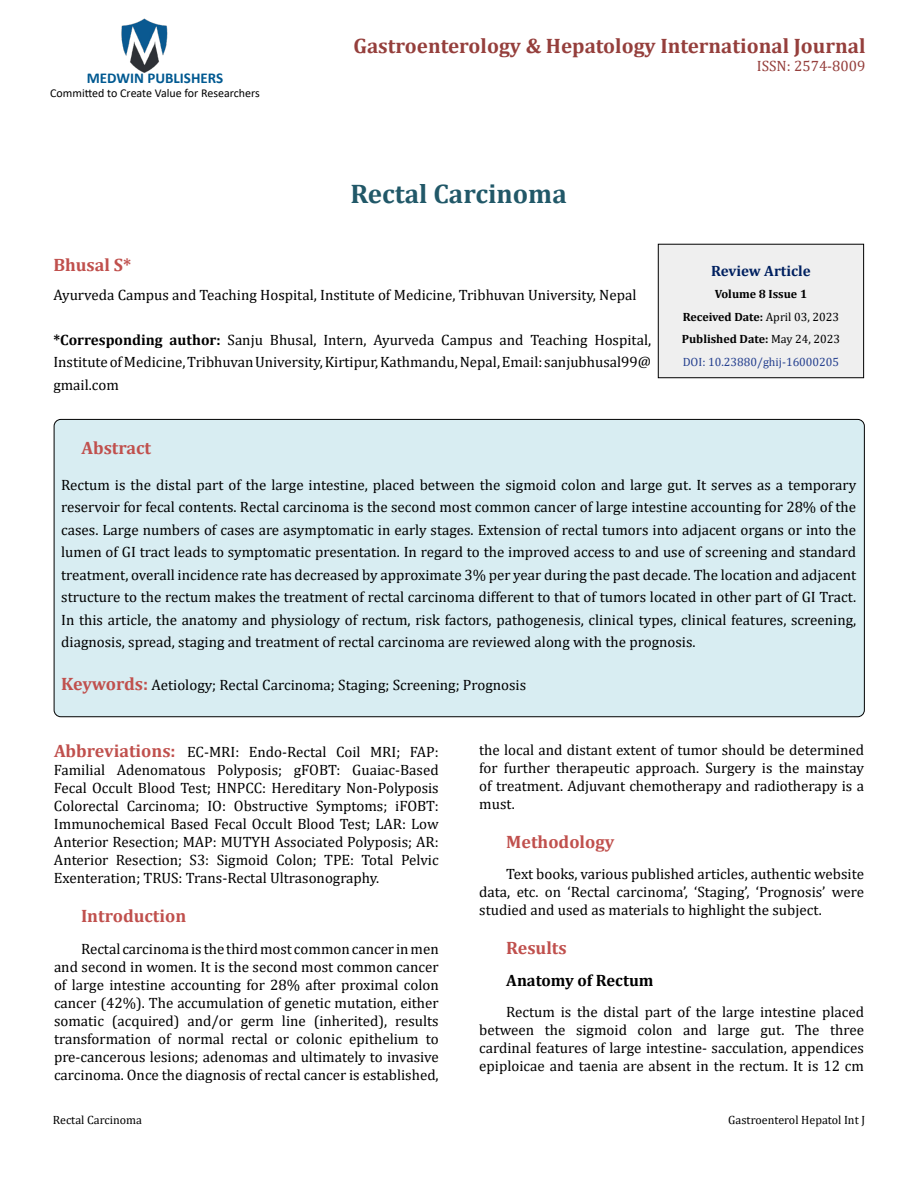
<style>
.page{position:relative;width:918px;height:1188px;background:#fff}
.page>*{position:absolute;margin:0;border:0;box-sizing:border-box;transform-origin:0 0}
.t1{font:700 27px "Cambria";color:#215868}
.t2{font:700 21px "Cambria";color:#953f3c}
.t3{font:700 18px "Cambria";color:#c0504d}
.t4{font:700 16.5px "Cambria";color:#000}
.t5{font:15px/18px "Cambria";color:#000;text-align:justify}
.t6{font:700 15px "Calibri";color:#005991}
.t7{font:15px "Cambria";color:#953f3c}
.t8{font:700 15px "Cambria";color:#002060}
.t9{font:700 12px/22.5px "Cambria";color:#000;text-align:center}
.t10{font:12px "Cambria";color:#000}
.t11{font:12px "Calibri";color:#000}
.s1{font-weight:700}
.s2{font-weight:400}
.s3{font-weight:400;color:#25408f}
.s4{font-weight:700;font-size:18px;color:#c0504d}
</style>
<div class="page">
<img style="left:121px;top:18px;width:47px;height:55px">
<div style="left:658px;top:244px;width:206px;height:134px;background:#efefef"></div>
<div style="left:658px;top:244px;width:206px;height:134px;border:1px solid #000"></div>
<div style="left:54px;top:419px;width:810px;height:298px;background:#d8edf2;border-radius:7px"></div>
<p class="t6" style="left:87px;top:67px;width:138px">MEDWIN PUBLISHERS</p>
<p class="t11" style="left:50px;top:85px;width:211px">Committed to Create Value for Researchers</p>
<h2 class="t2" style="left:353px;top:31px;width:514px">Gastroenterology &amp; Hepatology International Journal</h2>
<p class="t7" style="left:757px;top:57px;width:110px">ISSN: 2574-8009</p>
<h1 class="t1" style="left:351px;top:175px;width:218px">Rectal Carcinoma</h1>
<p class="t3" style="left:53px;top:252px;width:79px">Bhusal S*</p>
<p class="t5" style="left:53px;top:286px;width:585px">Ayurveda Campus and Teaching Hospital, Institute of Medicine, Tribhuvan University, Nepal</p>
<p class="t5" style="left:53px;top:328px;width:599px;line-height:22.5px"><span class="s1">*Corresponding author:</span> Sanju Bhusal, Intern, Ayurveda Campus and Teaching Hospital, Institute of Medicine, Tribhuvan University, Kirtipur, Kathmandu, Nepal, Email: sanjubhusal99@ gmail.com</p>
<p class="t8" style="left:711px;top:260px;width:101px">Review Article</p>
<p class="t9" style="left:682px;top:283px;width:160px">Volume 8 Issue 1<br>Received Date: <span class="s2">April 03, 2023<br></span>Published Date: <span class="s2">May 24, 2023<br></span><span class="s3">DOI: 10.23880/ghij-16000205</span></p>
<p class="t3" style="left:81px;top:435px;width:71px">Abstract</p>
<p class="t5" style="left:61px;top:474px;width:797px;line-height:22.5px">Rectum is the distal part of the large intestine, placed between the sigmoid colon and large gut. It serves as a temporary reservoir for fecal contents. Rectal carcinoma is the second most common cancer of large intestine accounting for 28% of the cases. Large numbers of cases are asymptomatic in early stages. Extension of rectal tumors into adjacent organs or into the lumen of GI tract leads to symptomatic presentation. In regard to the improved access to and use of screening and standard treatment, overall incidence rate has decreased by approximate 3% per year during the past decade. The location and adjacent structure to the rectum makes the treatment of rectal carcinoma different to that of tumors located in other part of GI Tract.<br>In this article, the anatomy and physiology of rectum, risk factors, pathogenesis, clinical types, clinical features, screening, diagnosis, spread, staging and treatment of rectal carcinoma are reviewed along with the prognosis.</p>
<p class="t5" style="left:61px;top:676px;width:467px"><span class="s4">Keywords:</span> Aetiology; Rectal Carcinoma; Staging; Screening; Prognosis</p>
<p class="t5" style="left:54px;top:743px;width:386px"><span class="s4">Abbreviations:</span> EC-MRI: Endo-Rectal Coil MRI; FAP:<br>Familial Adenomatous Polyposis; gFOBT: Guaiac-Based Fecal Occult Blood Test; HNPCC: Hereditary Non-Polyposis Colorectal Carcinoma; IO: Obstructive Symptoms; iFOBT:<br>Immunochemical Based Fecal Occult Blood Test; LAR: Low Anterior Resection; MAP: MUTYH Associated Polyposis; AR:<br>Anterior Resection; S3: Sigmoid Colon; TPE: Total Pelvic Exenteration; TRUS: Trans-Rectal Ultrasonography.</p>
<p class="t3" style="left:81px;top:903px;width:107px">Introduction</p>
<p class="t5" style="left:54px;top:939px;width:386px;text-indent:27px">Rectal carcinoma is the third most common cancer in men and second in women. It is the second most common cancer of large intestine accounting for 28% after proximal colon cancer (42%). The accumulation of genetic mutation, either somatic (acquired) and/or germ line (inherited), results transformation of normal rectal or colonic epithelium to pre-cancerous lesions; adenomas and ultimately to invasive carcinoma. Once the diagnosis of rectal cancer is established,</p>
<p class="t5" style="left:479px;top:741px;width:386px">the local and distant extent of tumor should be determined for further therapeutic approach. Surgery is the mainstay of treatment. Adjuvant chemotherapy and radiotherapy is a must.</p>
<p class="t3" style="left:506px;top:829px;width:110px">Methodology</p>
<p class="t5" style="left:479px;top:865px;width:386px;text-indent:27px">Text books, various published articles, authentic website data, etc. on ‘Rectal carcinoma’, ‘Staging’, ‘Prognosis’ were studied and used as materials to highlight the subject.</p>
<p class="t3" style="left:506px;top:935px;width:62px">Results</p>
<p class="t4" style="left:506px;top:968px;width:149px">Anatomy of Rectum</p>
<p class="t5" style="left:479px;top:1003px;width:386px;text-indent:27px">Rectum is the distal part of the large intestine placed between the sigmoid colon and large gut. The three cardinal features of large intestine- sacculation, appendices epiploicae and taenia are absent in the rectum. It is 12 cm</p>
<p class="t10" style="left:53px;top:1113px;width:91px">Rectal Carcinoma</p>
<p class="t10" style="left:728px;top:1113px;width:138px">Gastroenterol Hepatol Int J</p>
</div>
